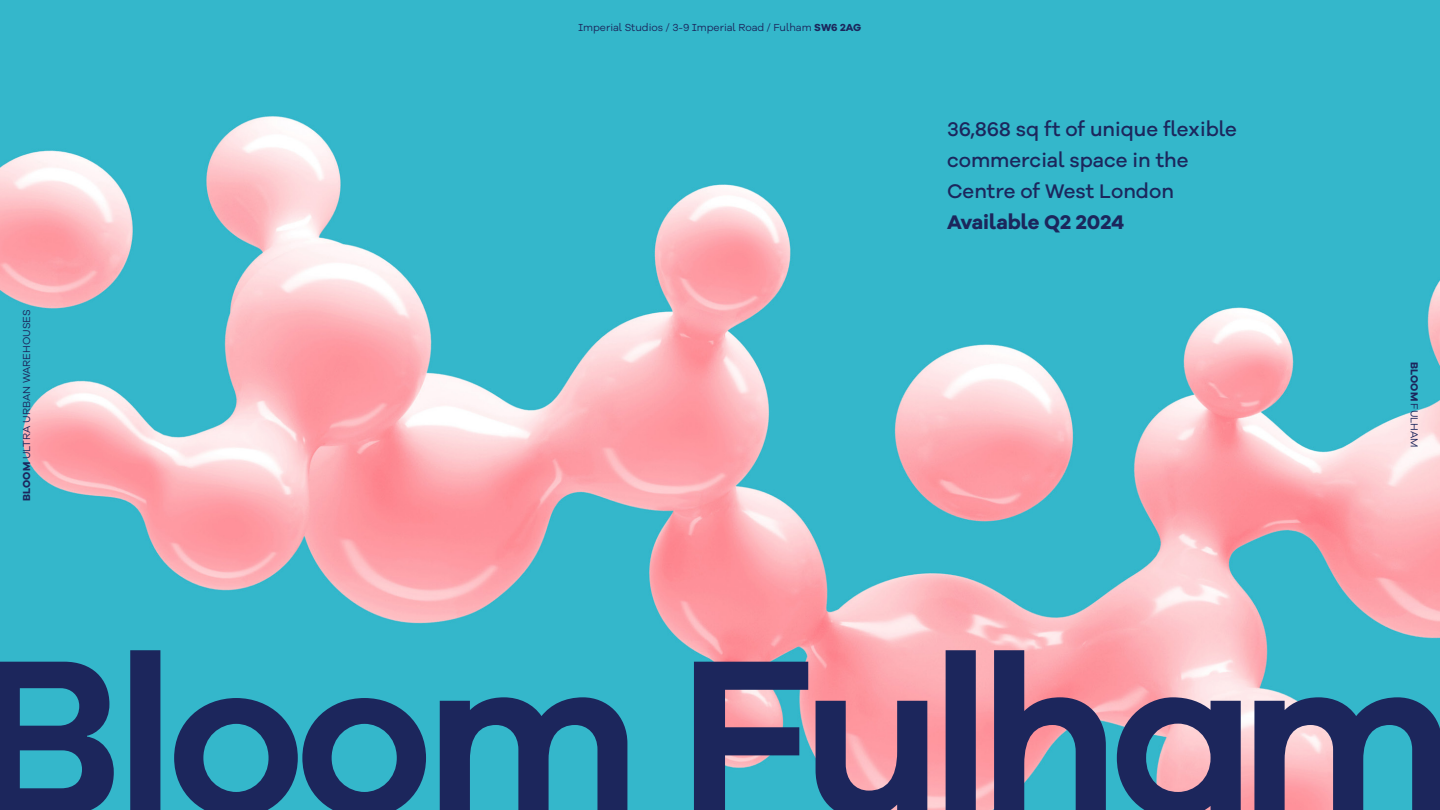
<style>
.page{position:relative;width:1440px;height:810px;background:#fff}
.page>*{position:absolute;margin:0;border:0;box-sizing:border-box;transform-origin:0 0}
.t1{font:500 20.33px/31.3px "Galano Grotesque Alt";color:#1c265c}
.t2{font:700 20.33px "Galano Grotesque Alt";color:#1c265c}
.t3{font:10.5px "Galano Grotesque Alt";color:#1c265c}
.s1{font-weight:700}
</style>
<div class="page">
<img style="left:0;top:0;width:1440px;height:650px">
<svg style="left:0;top:650px;width:1440px;height:160px;background:#4f7898"></svg>
<p class="t3" style="left:20px;top:501px;width:193px;rotate:-90deg"><span class="s1">BLOOM</span> ULTRA URBAN WAREHOUSES</p>
<p class="t3" style="left:579px;top:20px;width:284px">Imperial Studios / 3-9 Imperial Road / Fulham <span class="s1">SW6 2AG</span></p>
<h1 class="t1" style="left:947px;top:113px;width:291px">36,868 sq ft of unique flexible commercial space in the<br>Centre of West London</h1>
<h1 class="t2" style="left:947px;top:209px;width:179px">Available Q2 2024</h1>
<p class="t3" style="left:1421px;top:362px;width:87px;rotate:90deg"><span class="s1">BLOOM</span> FULHAM</p>
</div>
